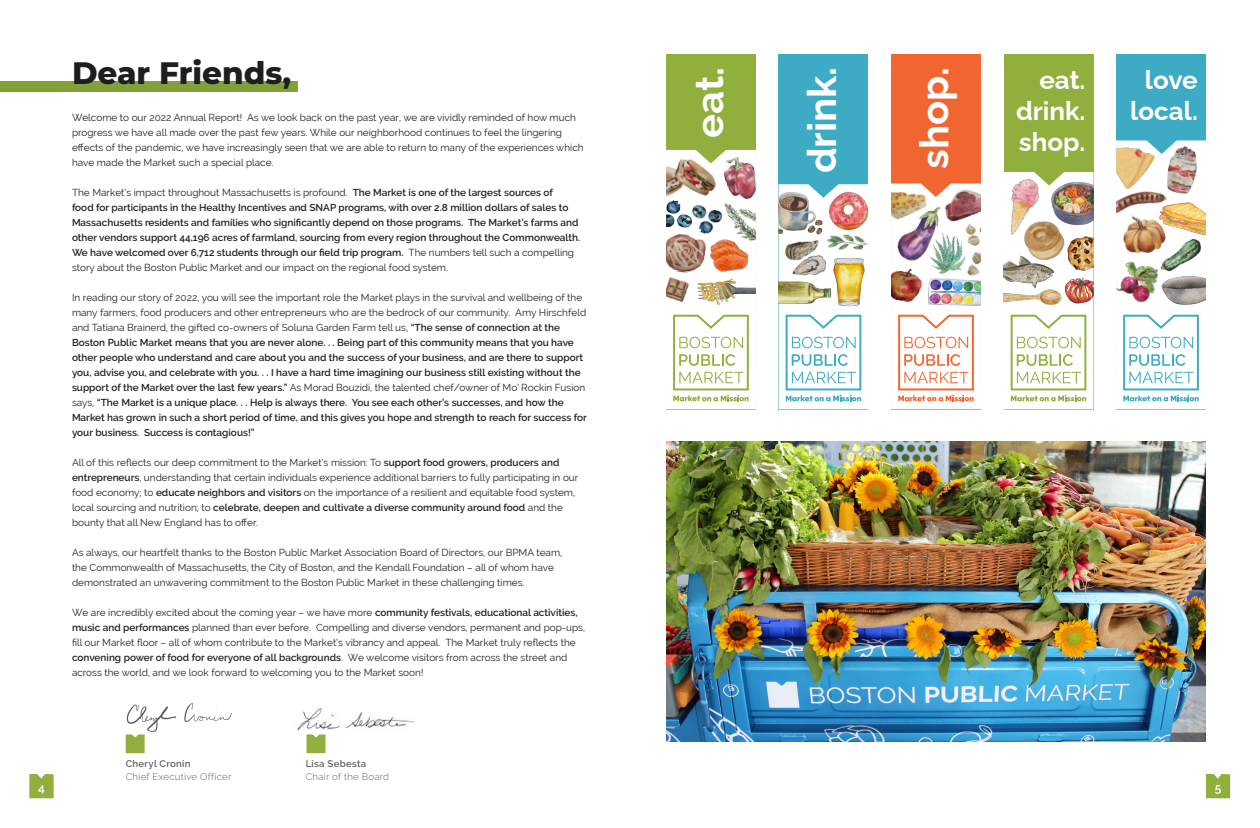
<style>
.page{position:relative;width:1260px;height:828px;background:#fff}
.page>*{position:absolute;margin:0;border:0;box-sizing:border-box;transform-origin:0 0}
.t1{font:100 39.9px "Raleway";color:#fff}
.Headings{font:800 31px "Montserrat";color:#201d1e}
.t2{font:100 26px/31.2px "Raleway";color:#fff;text-align:justify}
.t3{font:600 12px "Raleway";color:#fff}
.Paragraph_Style_1{font:10px/15px "Raleway";color:#231f20}
.Paragraph_Style_1-2{font:600 10px/15px "Raleway";color:#231f20}
.t4{font:300 9.6px "Raleway";letter-spacing:.03em;color:#616164}
.t5{font:600 9.6px "Raleway";letter-spacing:.03em;color:#616164}
.s1{font-weight:400}
.s2{font-weight:600}
</style>
<div class="page">
<svg style="left:29px;top:774px;width:25px;height:24px"></svg>
<svg style="left:1206px;top:774px;width:24px;height:24px"></svg>
<div style="left:0;top:81px;width:297px;height:11px;background:#80a138"></div>
<img style="left:126px;top:703px;width:106px;height:29px">
<svg style="left:307px;top:734px;width:18px;height:19px"></svg>
<svg style="left:126px;top:734px;width:19px;height:19px"></svg>
<img style="left:297px;top:708px;width:117px;height:23px">
<div style="left:666px;top:54px;width:90px;height:355px;background:#90af3d"></div>
<img style="left:666px;top:150px;width:90px;height:259px">
<div style="left:1004px;top:54px;width:89px;height:355px;background:#90af3d"></div>
<img style="left:1004px;top:172px;width:89px;height:237px">
<img style="left:1015px;top:212px;width:55px;height:54px">
<img style="left:1063px;top:232px;width:30px;height:42px">
<div style="left:1116px;top:54px;width:90px;height:355px;background:#3dabc4"></div>
<img style="left:1116px;top:140px;width:90px;height:269px">
<img style="left:1156px;top:189px;width:50px;height:59px">
<div style="left:779px;top:54px;width:89px;height:355px;background:#3dabc4"></div>
<img style="left:779px;top:184px;width:89px;height:225px">
<img style="left:819px;top:184px;width:49px;height:58px">
<div style="left:891px;top:54px;width:90px;height:355px;background:#f16630"></div>
<img style="left:950px;top:183px;width:31px;height:1px">
<img style="left:891px;top:183px;width:31px;height:1px">
<img style="left:891px;top:184px;width:90px;height:225px">
<img style="left:666px;top:441px;width:540px;height:301px">
<p class="Headings" style="left:72px;top:52px;width:221px">Dear Friends,</p>
<p class="Paragraph_Style_1" style="left:72px;top:110px;width:513px">Welcome to our 2022 Annual Report! As we look back on the past year, we are vividly reminded of how much progress we have all made over the past few years. While our neighborhood continues to feel the lingering effects of the pandemic, we have increasingly seen that we are able to return to many of the experiences which have made the Market such a special place.</p>
<p class="Paragraph_Style_1-2" style="left:72px;top:185px;width:510px"><span class="s1">The Market’s impact throughout Massachusetts is profound.</span> The Market is one of the largest sources of<br>food for participants in the Healthy Incentives and SNAP programs, with over 2.8 million dollars of sales to Massachusetts residents and families who significantly depend on those programs. The Market’s farms and other vendors support 44,196 acres of farmland, sourcing from every region throughout the Commonwealth.<br>We have welcomed over 6,712 students through our field trip program. <span class="s1">The numbers tell such a compelling story about the Boston Public Market and our impact on the regional food system.</span></p>
<p class="Paragraph_Style_1-2" style="left:72px;top:290px;width:516px"><span class="s1">In reading our story of 2022, you will see the important role the Market plays in the survival and wellbeing of the many farmers, food producers and other entrepreneurs who are the bedrock of our community. Amy Hirschfeld and Tatiana Brainerd, the gifted co-owners of Soluna Garden Farm tell us,</span> “The sense of connection at the Boston Public Market means that you are never alone. . . Being part of this community means that you have other people who understand and care about you and the success of your business, and are there to support you, advise you, and celebrate with you. . . I have a hard time imagining our business still existing without the support of the Market over the last few years.” <span class="s1">As Morad Bouzidi, the talented chef/owner of Mo’ Rockin Fusion says,</span> “The Market is a unique place. . . Help is always there. You see each other’s successes, and how the Market has grown in such a short period of time, and this gives you hope and strength to reach for success for your business. Success is contagious!”</p>
<p class="Paragraph_Style_1" style="left:72px;top:455px;width:508px">All of this reflects our deep commitment to the Market’s mission: To <span class="s2">support food growers, producers and entrepreneurs</span>, understanding that certain individuals experience additional barriers to fully participating in our food economy; to <span class="s2">educate neighbors and visitors</span> on the importance of a resilient and equitable food system, local sourcing and nutrition; to <span class="s2">celebrate, deepen and cultivate a diverse community around food</span> and the bounty that all New England has to offer.</p>
<p class="Paragraph_Style_1" style="left:72px;top:545px;width:492px">As always, our heartfelt thanks to the Boston Public Market Association Board of Directors, our BPMA team, the Commonwealth of Massachusetts, the City of Boston, and the Kendall Foundation – all of whom have demonstrated an unwavering commitment to the Boston Public Market in these challenging times.</p>
<p class="Paragraph_Style_1" style="left:72px;top:605px;width:515px">We are incredibly excited about the coming year – we have more <span class="s2">community festivals, educational activities, music and performances</span> planned than ever before. Compelling and diverse vendors, permanent and pop-ups, fill our Market floor – all of whom contribute to the Market’s vibrancy and appeal. The Market truly reflects the <span class="s2">convening power of food for everyone of all backgrounds</span>. We welcome visitors from across the street and across the world, and we look forward to welcoming you to the Market soon!</p>
<p class="t5" style="left:126px;top:758px;width:66px">Cheryl Cronin</p>
<p class="t5" style="left:306px;top:758px;width:62px">Lisa Sebesta</p>
<p class="t4" style="left:126px;top:771px;width:107px">Chief Executive Officer</p>
<p class="t4" style="left:306px;top:771px;width:85px">Chair of the Board</p>
<p class="t1" style="left:790px;top:173px;width:108px;rotate:-90deg">drink.</p>
<p class="t1" style="left:903px;top:169px;width:104px;rotate:-90deg">shop.</p>
<p class="t1" style="left:678px;top:138px;width:72px;rotate:-90deg">eat.</p>
<p class="t2" style="left:1016px;top:61px;width:71px;text-indent:23px">eat. drink. shop.</p>
<p class="t2" style="left:1130px;top:61px;width:69px;text-align:center">love local.</p>
<p class="t3" style="left:38px;top:781px;width:8px">4</p>
<p class="t3" style="left:1215px;top:781px;width:8px">5</p>
</div>
